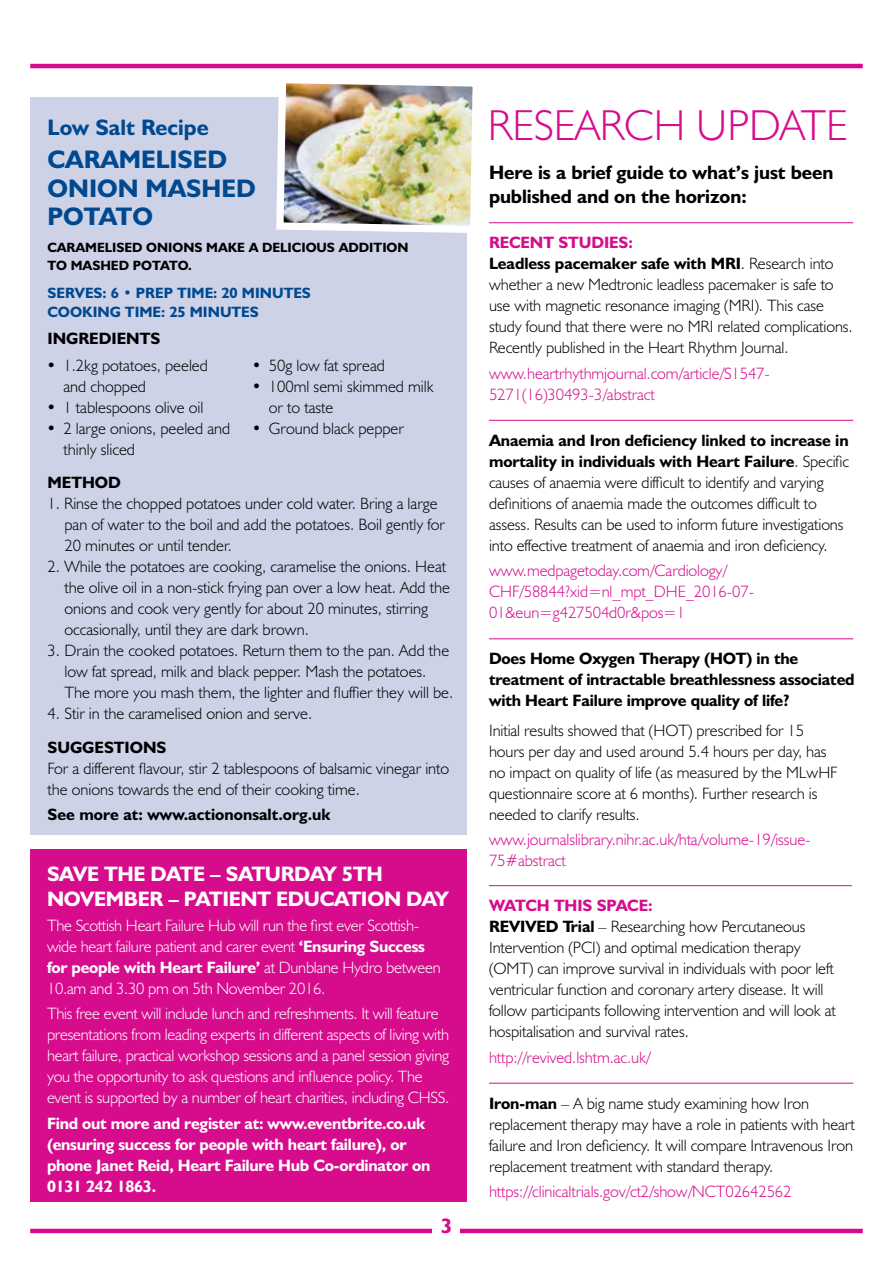
<style>
.page{position:relative;width:893px;height:1263px;background:#fff}
.page>*{position:absolute;margin:0;border:0;box-sizing:border-box;transform-origin:0 0}
.t1{font:300 43.5px "Humanist 521 BT";color:#d60c8c}
.t2{font:700 25.5px/28.5px "Humanist 521 BT";color:#004990}
.t3{font:700 22.5px "Humanist 521 BT";color:#004990}
.t4{font:700 21px/25.2px "Humanist 521 BT";letter-spacing:-.015em;color:#fff}
.t5{font:700 21px "Humanist 521 BT";color:#d60c8c}
.t6{font:700 19.5px/24px "Humanist 521 BT";letter-spacing:-.005em;color:#000}
.t7{font:300 16.5px/21px "Humanist 521 BT";letter-spacing:-.005em;color:#000}
.t8{font:300 16.5px/21px "Humanist 521 BT";letter-spacing:-.015em;color:#fff}
.t9{font:300 16.5px/21px "Humanist 521 BT";letter-spacing:-.005em;color:#d60c8c}
.t10{font:700 16.5px/21px "Humanist 521 BT";letter-spacing:-.01em;color:#000}
.t11{font:700 16.5px/21px "Humanist 521 BT";letter-spacing:-.015em;color:#fff}
.t12{font:700 15px/19.5px "Humanist 521 BT";color:#004990}
.t13{font:700 13.5px/18px "Humanist 521 BT";color:#000}
.s1{font-weight:700}
.s2{font-weight:700;color:#d60c8c}
</style>
<div class="page">
<hr style="left:30px;top:64px;width:833px;height:4px;background:#d60c8c">
<hr style="left:30px;top:1229px;width:833px;height:4px;background:#d60c8c">
<div style="left:433px;top:1217px;width:27px;height:46px;background:#fff"></div>
<hr style="left:489px;top:222px;width:364px;height:1px;background:#d60c8c">
<hr style="left:489px;top:420px;width:364px;height:1px;background:#d60c8c">
<hr style="left:489px;top:638px;width:364px;height:1px;background:#d60c8c">
<hr style="left:489px;top:885px;width:363px;height:1px;background:#d60c8c">
<hr style="left:489px;top:1083px;width:364px;height:1px;background:#d60c8c">
<div style="left:30px;top:98px;width:436px;height:737px;background:#cdd2e7"></div>
<img style="left:273px;top:83px;width:200px;height:154px">
<div style="left:30px;top:850px;width:436px;height:352px;background:#d60c8c"></div>
<h3 class="t3" style="left:47px;top:113px;width:163px">Low Salt Recipe</h3>
<h2 class="t2" style="left:47px;top:145px;width:210px">CARAMELISED<br>ONION MASHED<br>POTATO</h2>
<p class="t13" style="left:47px;top:238px;width:363px">CARAMELISED ONIONS MAKE A DELICIOUS ADDITION<br>TO MASHED POTATO.</p>
<p class="t12" style="left:47px;top:283px;width:265px">SERVES: 6 • PREP TIME: 20 MINUTES<br>COOKING TIME: 25 MINUTES</p>
<p class="t10" style="left:47px;top:328px;width:114px">INGREDIENTS</p>
<p class="t7" style="left:63px;top:354px;width:146px;text-indent:-17px">• 1.2kg potatoes, peeled and chopped</p>
<p class="t7" style="left:46px;top:396px;width:158px">• 1 tablespoons olive oil</p>
<p class="t7" style="left:63px;top:417px;width:168px;text-indent:-17px">• 2 large onions, peeled and thinly sliced</p>
<p class="t7" style="left:252px;top:354px;width:135px">• 50g low fat spread</p>
<p class="t7" style="left:269px;top:375px;width:166px;text-indent:-17px">• 100ml semi skimmed milk or to taste</p>
<p class="t7" style="left:252px;top:417px;width:154px">• Ground black pepper</p>
<p class="t10" style="left:47px;top:471px;width:75px">METHOD</p>
<p class="t7" style="left:64px;top:492px;width:382px;text-indent:-17px">1. Rinse the chopped potatoes under cold water. Bring a large pan of water to the boil and add the potatoes. Boil gently for<br>20 minutes or until tender.</p>
<p class="t7" style="left:64px;top:555px;width:387px;text-indent:-17px">2. While the potatoes are cooking, caramelise the onions. Heat the olive oil in a non-stick frying pan over a low heat. Add the onions and cook very gently for about 20 minutes, stirring occasionally, until they are dark brown.</p>
<p class="t7" style="left:64px;top:639px;width:390px;text-indent:-17px">3. Drain the cooked potatoes. Return them to the pan. Add the low fat spread, milk and black pepper. Mash the potatoes.<br>The more you mash them, the lighter and fluffier they will be.</p>
<p class="t7" style="left:47px;top:702px;width:266px">4. Stir in the caramelised onion and serve.</p>
<p class="t10" style="left:47px;top:736px;width:121px">SUGGESTIONS</p>
<p class="t7" style="left:47px;top:757px;width:403px">For a different flavour, stir 2 tablespoons of balsamic vinegar into the onions towards the end of their cooking time.</p>
<p class="t10" style="left:47px;top:803px;width:285px">See more at: www.actiononsalt.org.uk</p>
<p class="t4" style="left:47px;top:860px;width:403px">SAVE THE DATE – SATURDAY 5TH<br>NOVEMBER – PATIENT EDUCATION DAY</p>
<p class="t8" style="left:47px;top:914px;width:395px">The Scottish Heart Failure Hub will run the first ever Scottish&shy;wide heart failure patient and carer event <span class="s1">‘Ensuring Success for people with Heart Failure’</span> at Dunblane Hydro between 10.am and 3.30 pm on 5th November 2016.</p>
<p class="t8" style="left:47px;top:1003px;width:404px">This free event will include lunch and refreshments. It will feature presentations from leading experts in different aspects of living with heart failure, practical workshop sessions and a panel session giving you the opportunity to ask questions and influence policy. The event is supported by a number of heart charities, including CHSS.</p>
<p class="t11" style="left:47px;top:1112px;width:385px">Find out more and register at: www.eventbrite.co.uk (ensuring success for people with heart failure), or phone Janet Reid, Heart Failure Hub Co-ordinator on 0131 242 1863.</p>
<p class="t5" style="left:441px;top:1212px;width:13px">3</p>
<h1 class="t1" style="left:488px;top:98px;width:361px">RESEARCH UPDATE</h1>
<p class="t6" style="left:489px;top:160px;width:346px">Here is a brief guide to what’s just been published and on the horizon:</p>
<p class="t7" style="left:489px;top:232px;width:365px"><span class="s2">RECENT STUDIES:<br></span><span class="s1">Leadless pacemaker safe with MRI</span>. Research into whether a new Medtronic leadless pacemaker is safe to use with magnetic resonance imaging (MRI). This case study found that there were no MRI related complications.<br>Recently published in the Heart Rhythm Journal.</p>
<p class="t9" style="left:489px;top:362px;width:282px">www.heartrhythmjournal.com/article/S1547-<br>5271(16)30493-3/abstract</p>
<p class="t7" style="left:489px;top:429px;width:362px"><span class="s1">Anaemia and Iron deficiency linked to increase in mortality in individuals with Heart Failure</span>. Specific causes of anaemia were difficult to identify and varying definitions of anaemia made the outcomes difficult to assess. Results can be used to inform future investigations into effective treatment of anaemia and iron deficiency.</p>
<p class="t9" style="left:489px;top:560px;width:267px">www.medpagetoday.com/Cardiology/<br>CHF/58844?xid=nl_mpt_DHE_2016-07-<br>01&amp;eun=g427504d0r&amp;pos=1</p>
<p class="t10" style="left:489px;top:648px;width:367px">Does Home Oxygen Therapy (HOT) in the treatment of intractable breathlessness associated with Heart Failure improve quality of life?</p>
<p class="t7" style="left:489px;top:719px;width:350px">Initial results showed that (HOT) prescribed for 15 hours per day and used around 5.4 hours per day, has no impact on quality of life (as measured by the MLwHF questionnaire score at 6 months). Further research is needed to clarify results.</p>
<p class="t9" style="left:489px;top:829px;width:323px">www.journalslibrary.nihr.ac.uk/hta/volume-19/issue-<br>75#abstract</p>
<p class="t7" style="left:489px;top:895px;width:348px"><span class="s2">WATCH THIS SPACE:<br></span><span class="s1">REVIVED Trial</span> – Researching how Percutaneous Intervention (PCI) and optimal medication therapy (OMT) can improve survival in individuals with poor left ventricular function and coronary artery disease. It will follow participants following intervention and will look at hospitalisation and survival rates.</p>
<p class="t9" style="left:489px;top:1046px;width:163px">http://revived.lshtm.ac.uk/</p>
<p class="t7" style="left:489px;top:1092px;width:367px"><span class="s1">Iron-man</span> – A big name study examining how Iron replacement therapy may have a role in patients with heart failure and Iron deficiency. It will compare Intravenous Iron replacement treatment with standard therapy.</p>
<p class="t9" style="left:489px;top:1181px;width:304px">https://clinicaltrials.gov/ct2/show/NCT02642562</p>
</div>
